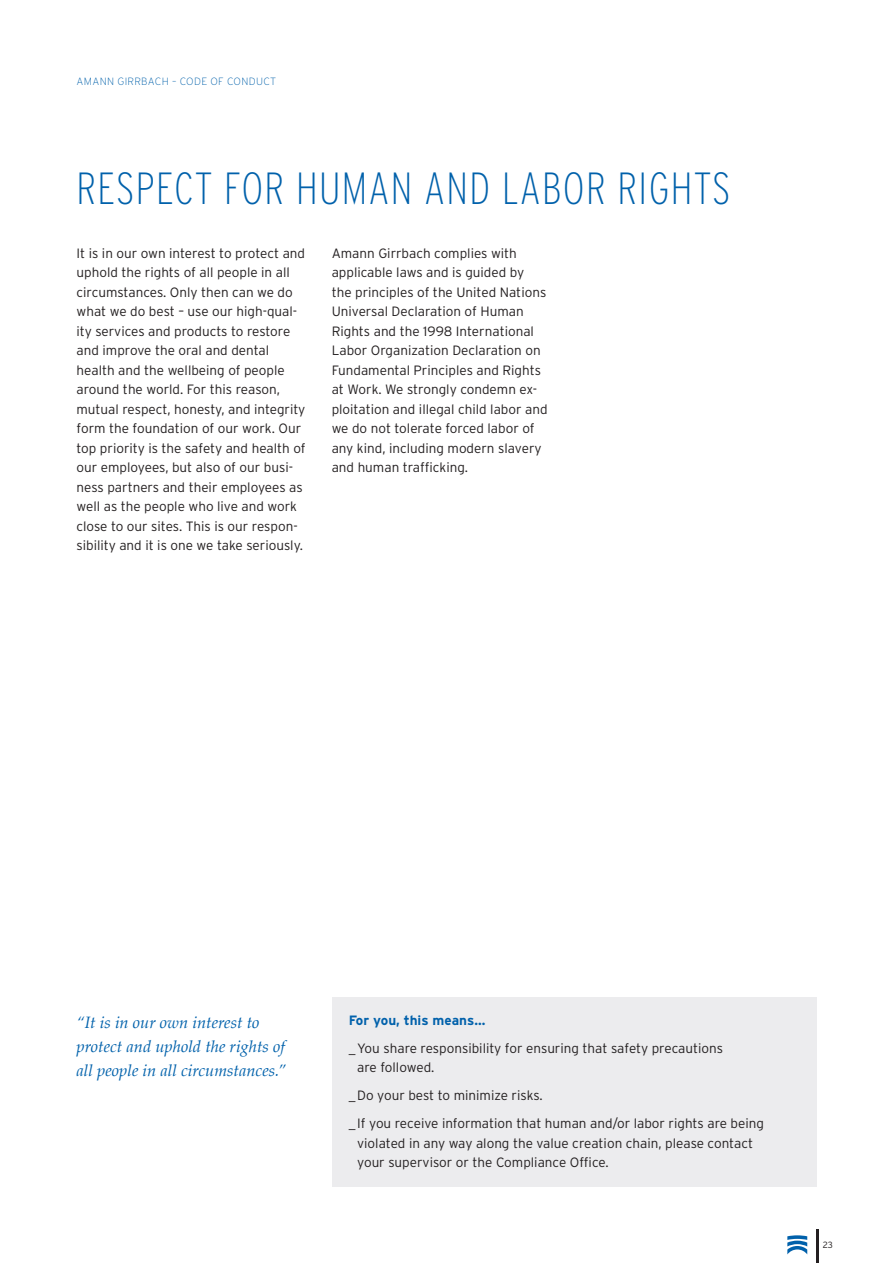
<style>
.page{position:relative;width:893px;height:1263px;background:#fff}
.page>*{position:absolute;margin:0;border:0;box-sizing:border-box;transform-origin:0 0}
.t1{font:200 condensed 45px "Interstate";letter-spacing:.03em;color:#0161ab}
.t2{font:italic 16.5px/24px "Palatino";color:#0161ab}
.t3{font:300 13.5px/19.5px "Interstate";color:#231f20}
.t4{font:700 13.5px "Interstate";color:#0161ab}
.t5{font:200 10.5px "Interstate";letter-spacing:.03em;color:#0161ab}
.t6{font:300 9px "Interstate";color:#231f20}
</style>
<div class="page">
<hr style="left:816px;top:1229px;width:3px;height:34px;background:#231f20">
<svg style="left:787px;top:1235px;width:20px;height:19px"></svg>
<div style="left:332px;top:997px;width:484px;height:189px;background:#ececee"></div>
<p class="t5" style="left:77px;top:75px;width:201px">AMANN GIRRBACH – CODE OF CONDUCT</p>
<p class="t1" style="left:77px;top:161px;width:656px">RESPECT FOR HUMAN AND LABOR RIGHTS</p>
<p class="t3" style="left:77px;top:243px;width:231px">It is in our own interest to protect and uphold the rights of all people in all circumstances. Only then can we do what we do best – use our high-qual&shy;ity services and products to restore and improve the oral and dental health and the wellbeing of people around the world. For this reason, mutual respect, honesty, and integrity form the foundation of our work. Our top priority is the safety and health of our employees, but also of our busi&shy;ness partners and their employees as well as the people who live and work close to our sites. This is our respon&shy;sibility and it is one we take seriously.</p>
<p class="t3" style="left:332px;top:243px;width:217px">Amann Girrbach complies with applicable laws and is guided by the principles of the United Nations Universal Declaration of Human Rights and the 1998 International Labor Organization Declaration on Fundamental Principles and Rights at Work. We strongly condemn ex&shy;ploitation and illegal child labor and we do not tolerate forced labor of any kind, including modern slavery and human trafficking.</p>
<p class="t2" style="left:77px;top:1010px;width:211px">“It is in our own interest to protect and uphold the rights of all people in all circumstances.”</p>
<p class="t4" style="left:349px;top:1012px;width:138px">For you, this means…</p>
<p class="t3" style="left:357px;top:1038px;width:367px;text-indent:-9px">_You share responsibility for ensuring that safety precautions are followed.</p>
<p class="t3" style="left:349px;top:1086px;width:196px">_Do your best to minimize risks.</p>
<p class="t3" style="left:357px;top:1114px;width:408px;text-indent:-9px">_ If you receive information that human and/or labor rights are being violated in any way along the value creation chain, please contact your supervisor or the Compliance Office.</p>
<p class="t6" style="left:823px;top:1239px;width:11px">23</p>
</div>
